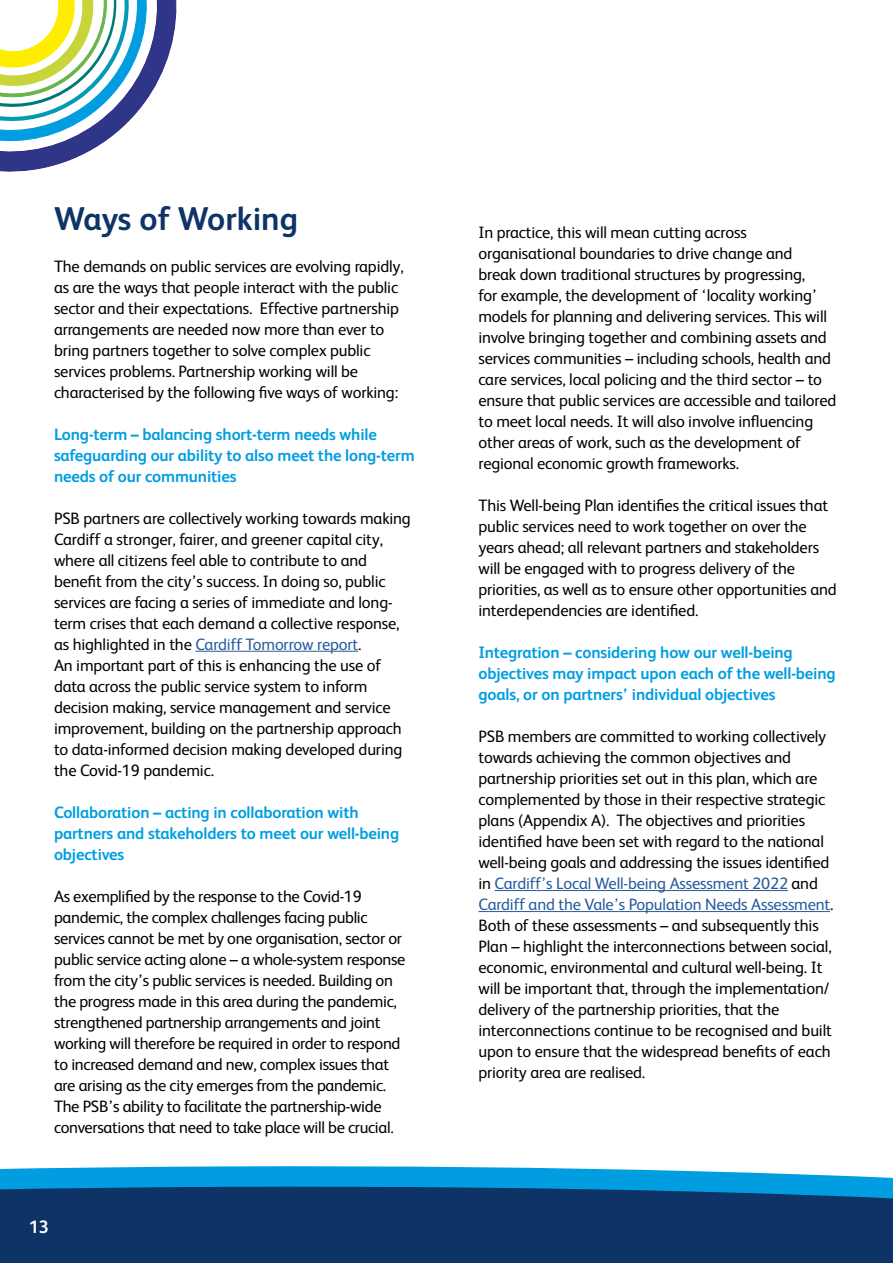
<style>
.page{position:relative;width:893px;height:1263px;background:#fff}
.page>*{position:absolute;margin:0;border:0;box-sizing:border-box;transform-origin:0 0}
.t1{font:700 33px "FS Albert";color:#0e3367}
.t2{font:700 18px "FS Albert";color:#fff}
.t3{font:16.5px/21px "FS Albert";letter-spacing:-.01em;color:#000}
.t4{font:700 16.5px/21px "FS Albert";letter-spacing:-.01em;color:#009ee1}
.s1{color:#275b9b}
</style>
<div class="page">
<svg style="left:0;top:1166px;width:893px;height:18px;background:#2baee6"></svg>
<svg style="left:0;top:1184px;width:893px;height:79px;background:#0d3a6f"></svg>
<hr style="left:195px;top:651px;width:163px;height:1px;background:#275b9b">
<hr style="left:495px;top:890px;width:293px;height:1px;background:#275b9b">
<hr style="left:478px;top:911px;width:352px;height:1px;background:#275b9b">
<svg style="left:0;top:0;width:176px;height:171px"></svg>
<h1 class="t1" style="left:54px;top:196px;width:246px">Ways of Working</h1>
<p class="t3" style="left:54px;top:255px;width:351px">The demands on public services are evolving rapidly, as are the ways that people interact with the public sector and their expectations. Effective partnership arrangements are needed now more than ever to bring partners together to solve complex public services problems. Partnership working will be characterised by the following five ways of working:</p>
<p class="t4" style="left:54px;top:423px;width:362px">Long-term – balancing short-term needs while safeguarding our ability to also meet the long-term needs of our communities</p>
<p class="t3" style="left:54px;top:507px;width:358px">PSB partners are collectively working towards making Cardiff a stronger, fairer, and greener capital city, where all citizens feel able to contribute to and benefit from the city’s success. In doing so, public services are facing a series of immediate and long&shy;term crises that each demand a collective response, as highlighted in the <span class="s1">Cardiff Tomorrow report</span>.<br>An important part of this is enhancing the use of data across the public service system to inform decision making, service management and service improvement, building on the partnership approach to data-informed decision making developed during the Covid-19 pandemic.</p>
<p class="t4" style="left:54px;top:801px;width:347px">Collaboration – acting in collaboration with partners and stakeholders to meet our well-being objectives</p>
<p class="t3" style="left:54px;top:885px;width:353px">As exemplified by the response to the Covid-19 pandemic, the complex challenges facing public services cannot be met by one organisation, sector or public service acting alone – a whole-system response from the city’s public services is needed. Building on the progress made in this area during the pandemic, strengthened partnership arrangements and joint working will therefore be required in order to respond to increased demand and new, complex issues that are arising as the city emerges from the pandemic.<br>The PSB’s ability to facilitate the partnership-wide conversations that need to take place will be crucial.</p>
<p class="t2" style="left:29px;top:1215px;width:22px">13</p>
<p class="t3" style="left:478px;top:221px;width:359px">In practice, this will mean cutting across organisational boundaries to drive change and<br>break down traditional structures by progressing,<br>for example, the development of ‘locality working’ models for planning and delivering services. This will involve bringing together and combining assets and services communities – including schools, health and care services, local policing and the third sector – to ensure that public services are accessible and tailored to meet local needs. It will also involve influencing other areas of work, such as the development of regional economic growth frameworks.</p>
<p class="t3" style="left:478px;top:494px;width:360px">This Well-being Plan identifies the critical issues that public services need to work together on over the years ahead; all relevant partners and stakeholders will be engaged with to progress delivery of the priorities, as well as to ensure other opportunities and interdependencies are identified.</p>
<p class="t4" style="left:478px;top:641px;width:359px">Integration – considering how our well-being objectives may impact upon each of the well-being goals, or on partners’ individual objectives</p>
<p class="t3" style="left:478px;top:725px;width:357px">PSB members are committed to working collectively towards achieving the common objectives and partnership priorities set out in this plan, which are complemented by those in their respective strategic plans (Appendix A). The objectives and priorities identified have been set with regard to the national well-being goals and addressing the issues identified in <span class="s1">Cardiff’s Local Well-being Assessment 2022</span> and <span class="s1">Cardiff and the Vale’s Population Needs Assessment</span>.<br>Both of these assessments – and subsequently this Plan – highlight the interconnections between social, economic, environmental and cultural well-being. It will be important that, through the implementation/ delivery of the partnership priorities, that the interconnections continue to be recognised and built upon to ensure that the widespread benefits of each priority area are realised.</p>
</div>
